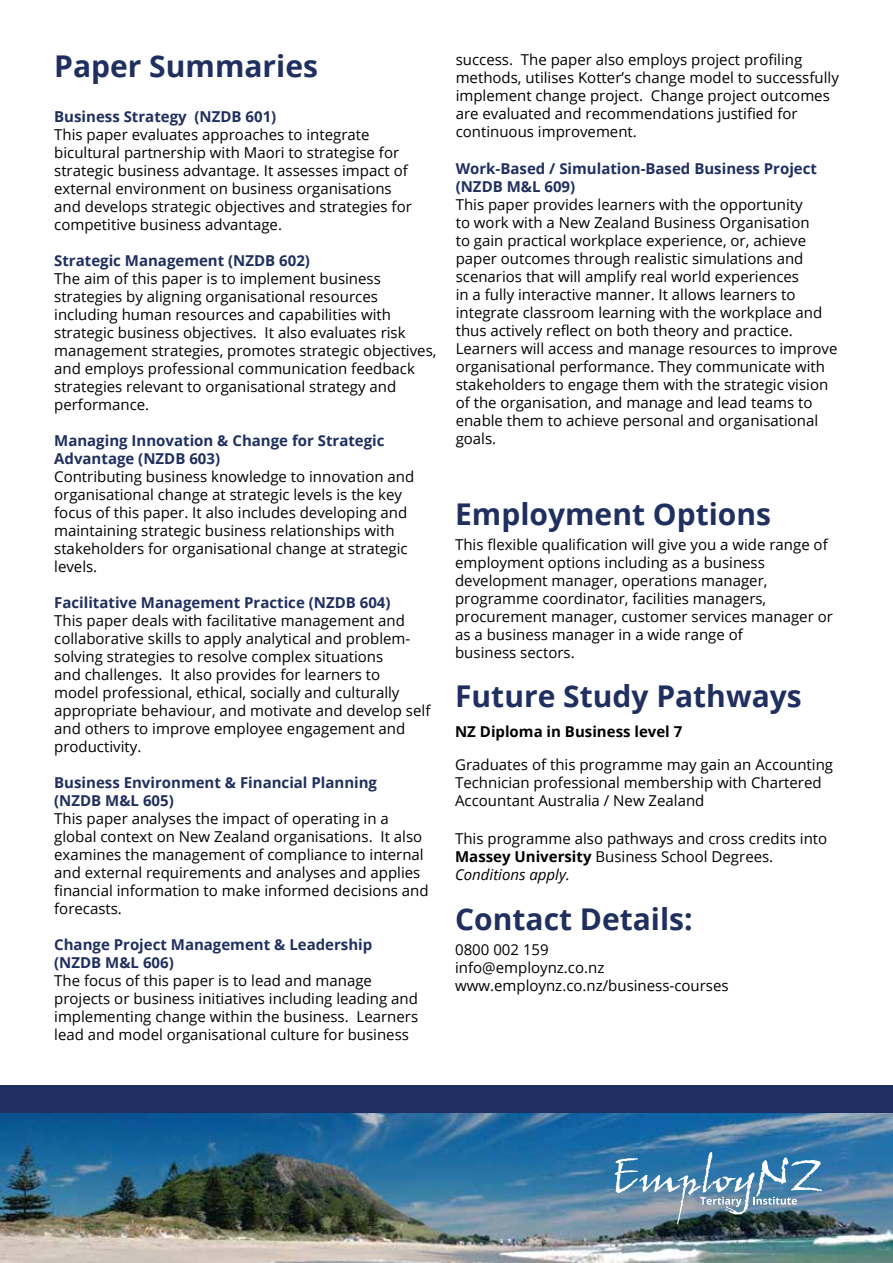
<style>
.page{position:relative;width:893px;height:1263px;background:#fff}
.page>*{position:absolute;margin:0;border:0;box-sizing:border-box;transform-origin:0 0}
.t1{font:700 30px "Open Sans";color:#1f2f5f}
.t2{font:15px/18px "Open Sans";color:#000}
.t3{font:700 15px/18px "Open Sans";color:#1f2f5f}
.t4{font:700 15px "Open Sans";color:#000}
.s1{font-weight:700}
.s2{font-style:italic}
</style>
<div class="page">
<div style="left:0;top:1085px;width:893px;height:28px;background:#1f2f5f"></div>
<img style="left:0;top:1113px;width:893px;height:150px">
<svg style="left:615px;top:1152px;width:207px;height:72px"></svg>
<h1 class="t1" style="left:54px;top:45px;width:265px">Paper Summaries</h1>
<p class="t3" style="left:54px;top:107px;width:224px">Business Strategy (NZDB 601)</p>
<p class="t2" style="left:54px;top:125px;width:359px">This paper evaluates approaches to integrate bicultural partnership with Maori to strategise for strategic business advantage. It assesses impact of external environment on business organisations and develops strategic objectives and strategies for competitive business advantage.</p>
<p class="t3" style="left:54px;top:251px;width:257px">Strategic Management (NZDB 602)</p>
<p class="t2" style="left:54px;top:269px;width:384px">The aim of this paper is to implement business strategies by aligning organisational resources including human resources and capabilities with strategic business objectives. It also evaluates risk management strategies, promotes strategic objectives, and employs professional communication feedback strategies relevant to organisational strategy and performance.</p>
<p class="t3" style="left:54px;top:431px;width:332px">Managing Innovation &amp; Change for Strategic<br>Advantage (NZDB 603)</p>
<p class="t2" style="left:54px;top:467px;width:362px">Contributing business knowledge to innovation and organisational change at strategic levels is the key focus of this paper. It also includes developing and maintaining strategic business relationships with stakeholders for organisational change at strategic levels.</p>
<p class="t3" style="left:54px;top:593px;width:338px">Facilitative Management Practice (NZDB 604)</p>
<p class="t2" style="left:54px;top:611px;width:378px">This paper deals with facilitative management and collaborative skills to apply analytical and problem&shy;solving strategies to resolve complex situations<br>and challenges. It also provides for learners to<br>model professional, ethical, socially and culturally appropriate behaviour, and motivate and develop self and others to improve employee engagement and productivity.</p>
<p class="t3" style="left:54px;top:773px;width:324px">Business Environment &amp; Financial Planning (NZDB M&amp;L 605)</p>
<p class="t2" style="left:54px;top:809px;width:376px">This paper analyses the impact of operating in a global context on New Zealand organisations. It also examines the management of compliance to internal and external requirements and analyses and applies financial information to make informed decisions and forecasts.</p>
<p class="t3" style="left:54px;top:935px;width:320px">Change Project Management &amp; Leadership (NZDB M&amp;L 606)</p>
<p class="t2" style="left:54px;top:971px;width:365px">The focus of this paper is to lead and manage projects or business initiatives including leading and implementing change within the business. Learners lead and model organisational culture for business</p>
<p class="t2" style="left:456px;top:51px;width:385px">success. The paper also employs project profiling methods, utilises Kotter’s change model to successfully implement change project. Change project outcomes are evaluated and recommendations justified for continuous improvement.</p>
<p class="t3" style="left:456px;top:159px;width:363px">Work-Based / Simulation-Based Business Project (NZDB M&amp;L 609)</p>
<p class="t2" style="left:456px;top:195px;width:383px">This paper provides learners with the opportunity<br>to work with a New Zealand Business Organisation<br>to gain practical workplace experience, or, achieve paper outcomes through realistic simulations and scenarios that will amplify real world experiences<br>in a fully interactive manner. It allows learners to integrate classroom learning with the workplace and thus actively reflect on both theory and practice.<br>Learners will access and manage resources to improve organisational performance. They communicate with stakeholders to engage them with the strategic vision of the organisation, and manage and lead teams to enable them to achieve personal and organisational goals.</p>
<h1 class="t1" style="left:455px;top:493px;width:317px">Employment Options</h1>
<p class="t2" style="left:455px;top:535px;width:379px">This flexible qualification will give you a wide range of employment options including as a business development manager, operations manager, programme coordinator, facilities managers, procurement manager, customer services manager or as a business manager in a wide range of<br>business sectors.</p>
<h1 class="t1" style="left:455px;top:675px;width:348px">Future Study Pathways</h1>
<p class="t4" style="left:455px;top:721px;width:229px">NZ Diploma in Business level 7</p>
<p class="t2" style="left:455px;top:755px;width:380px">Graduates of this programme may gain an Accounting<br>Technician professional membership with Chartered<br>Accountant Australia / New Zealand</p>
<p class="t2" style="left:455px;top:829px;width:374px">This programme also pathways and cross credits into<br><span class="s1">Massey University</span> Business School Degrees.<br><span class="s2">Conditions apply.</span></p>
<h1 class="t1" style="left:455px;top:897px;width:239px">Contact Details:</h1>
<p class="t2" style="left:455px;top:940px;width:275px">0800 002 159<br>info@employnz.co.nz www.employnz.co.nz/business-courses</p>
</div>
